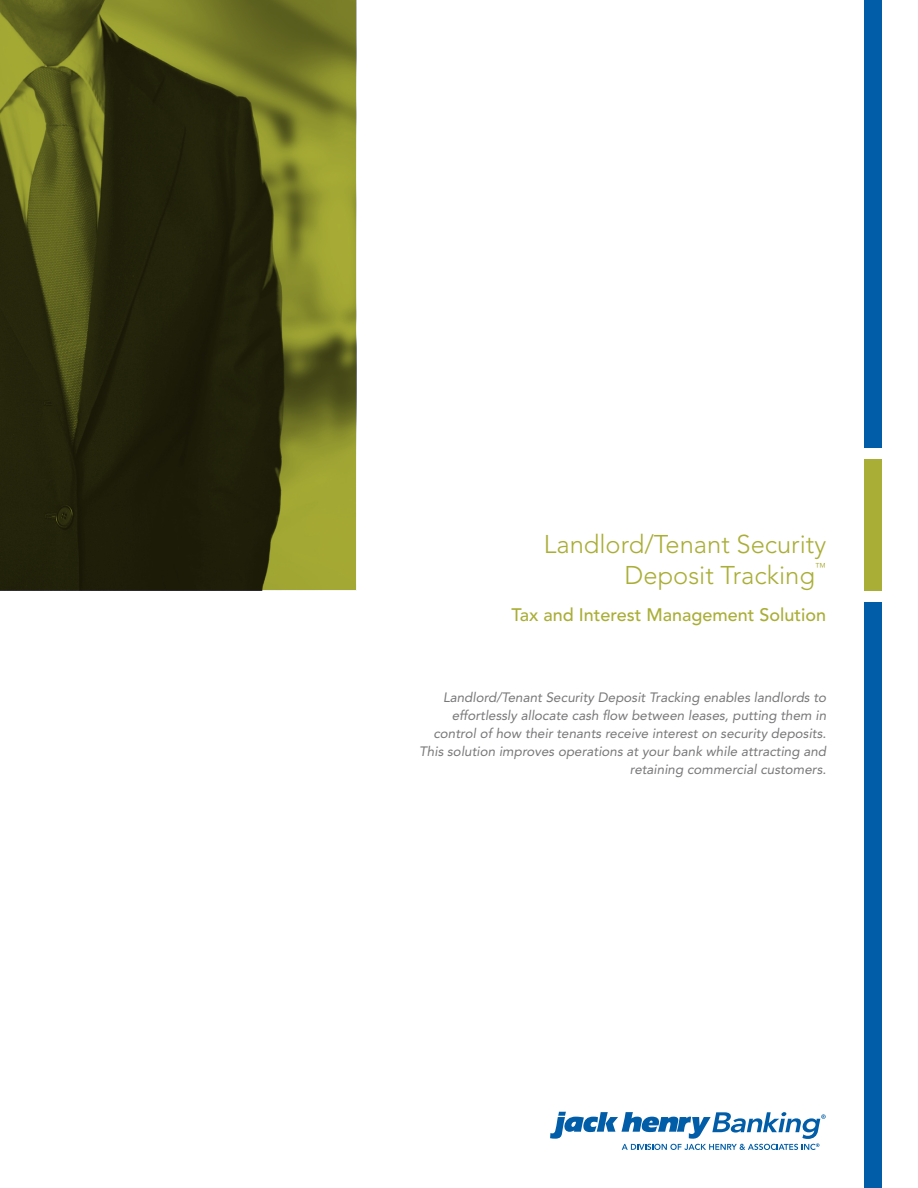
<style>
.page{position:relative;width:918px;height:1188px;background:#fff}
.page>*{position:absolute;margin:0;border:0;box-sizing:border-box;transform-origin:0 0}
.COVER_-_TITLE{font:300 25.5px/30.6px "Avenir LT Std";color:#a9ae36}
.COVER_-_SUB_TITLE{font:500 18px "Avenir LT Std";color:#a9ae36}
.FRONT_PAGE_-_COPY{font:italic 13.5px/18px "Avenir LT Std";color:#787779;text-align:right}
.COVER_-_TITLE-2{font:300 11.4px "Avenir LT Std";color:#a9ae36}
</style>
<div class="page">
<div style="left:865px;top:459px;width:17px;height:131px;background:#a9ae36"></div>
<div style="left:865px;top:0;width:17px;height:448px;background:#015da7"></div>
<div style="left:865px;top:602px;width:17px;height:586px;background:#015da7"></div>
<svg style="left:0;top:0;width:356px;height:590px;background:#474916"></svg>
<svg style="left:550px;top:1112px;width:276px;height:38px"></svg>
<p class="COVER_-_TITLE" style="left:625px;top:529px;width:203px;text-indent:-81px">Landlord/Tenant Security<br>Deposit Tracking</p>
<p class="COVER_-_TITLE-2" style="left:815px;top:561px;width:13px">™</p>
<p class="COVER_-_SUB_TITLE" style="left:511px;top:605px;width:316px">Tax and Interest Management Solution</p>
<p class="FRONT_PAGE_-_COPY" style="left:419px;top:689px;width:408px">Landlord/Tenant Security Deposit Tracking enables landlords to effortlessly allocate cash flow between leases, putting them in control of how their tenants receive interest on security deposits.<br>This solution improves operations at your bank while attracting and retaining commercial customers.</p>
</div>
